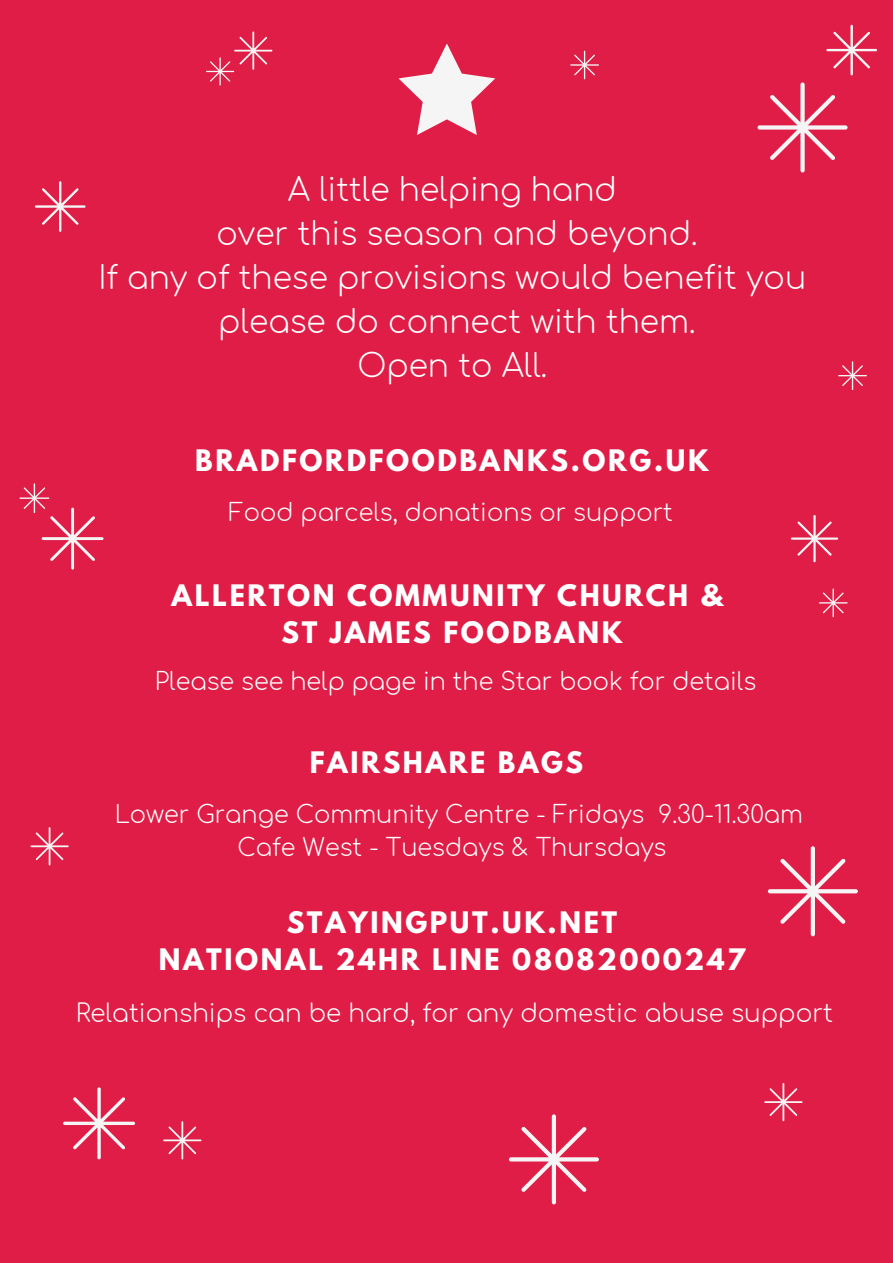
<style>
.page{position:relative;width:893px;height:1263px;background:#df1d46}
.page>*{position:absolute;margin:0;border:0;box-sizing:border-box;transform-origin:0 0}
.t1{font:300 31.5px "Comfortaa";color:#fff}
.t2{font:700 26.25px "League Spartan";letter-spacing:.1em;color:#fff}
.t3{font:300 24.6px "Comfortaa";color:#fff}
.t4{font:300 24px "Comfortaa";color:#fff}
</style>
<div class="page">
<svg style="left:757px;top:82px;width:90px;height:90px"></svg>
<svg style="left:509px;top:1114px;width:90px;height:90px"></svg>
<svg style="left:768px;top:846px;width:90px;height:90px"></svg>
<svg style="left:35px;top:181px;width:51px;height:51px"></svg>
<svg style="left:826px;top:25px;width:51px;height:50px"></svg>
<svg style="left:30px;top:827px;width:39px;height:38px"></svg>
<svg style="left:791px;top:515px;width:47px;height:47px"></svg>
<svg style="left:206px;top:32px;width:66px;height:54px"></svg>
<svg style="left:63px;top:1087px;width:72px;height:72px"></svg>
<svg style="left:163px;top:1121px;width:38px;height:38px"></svg>
<svg style="left:838px;top:361px;width:29px;height:29px"></svg>
<svg style="left:570px;top:51px;width:29px;height:28px"></svg>
<svg style="left:20px;top:483px;width:84px;height:86px"></svg>
<svg style="left:398px;top:44px;width:97px;height:91px"></svg>
<svg style="left:764px;top:1083px;width:38px;height:38px"></svg>
<svg style="left:819px;top:588px;width:28px;height:29px"></svg>
<p class="t1" style="left:288px;top:174px;width:331px">A little helping hand</p>
<p class="t1" style="left:216px;top:218px;width:482px">over this season and beyond.</p>
<p class="t1" style="left:98px;top:261px;width:709px">If any of these provisions would benefit you</p>
<p class="t1" style="left:218px;top:305px;width:479px">please do connect with them.</p>
<p class="t1" style="left:357px;top:349px;width:191px">Open to All.</p>
<p class="t2" style="left:195px;top:447px;width:515px">BRADFORDFOODBANKS.ORG.UK</p>
<p class="t4" style="left:229px;top:500px;width:445px">Food parcels, donations or support</p>
<p class="t2" style="left:171px;top:582px;width:552px">ALLERTON COMMUNITY CHURCH &amp;</p>
<p class="t2" style="left:281px;top:619px;width:342px">ST JAMES FOODBANK</p>
<p class="t4" style="left:155px;top:669px;width:603px">Please see help page in the Star book for details</p>
<p class="t2" style="left:310px;top:749px;width:275px">FAIRSHARE BAGS</p>
<p class="t4" style="left:115px;top:802px;width:690px">Lower Grange Community Centre - Fridays 9.30-11.30am</p>
<p class="t4" style="left:237px;top:835px;width:430px">Cafe West - Tuesdays &amp; Thursdays</p>
<p class="t2" style="left:287px;top:909px;width:332px">STAYINGPUT.UK.NET</p>
<p class="t2" style="left:159px;top:946px;width:588px">NATIONAL 24HR LINE 08082000247</p>
<p class="t3" style="left:76px;top:1001px;width:759px">Relationships can be hard, for any domestic abuse support</p>
</div>
